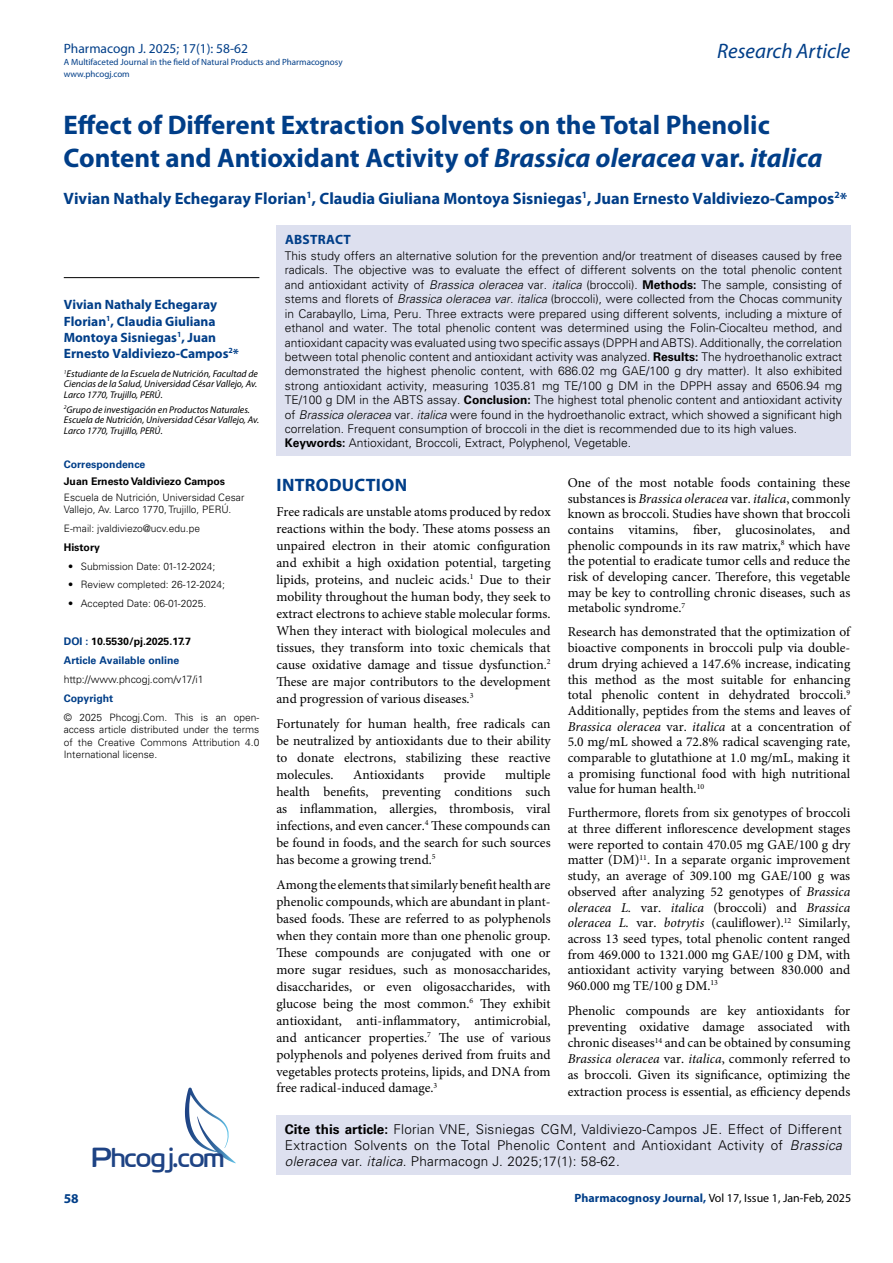
<style>
.page{position:relative;width:893px;height:1263px;background:#fff}
.page>*{position:absolute;margin:0;border:0;box-sizing:border-box;transform-origin:0 0}
.t1{font:27.6px "Cloud World";color:#1e4384}
.t2{font:700 27px/33px "Myriad Pro";color:#003e88}
.t3{font:italic 21px "Myriad Pro";color:#003e88}
.t4{font:700 18px "Myriad Pro";letter-spacing:.015em;color:#003e88}
.t5{font:700 16.5px "Myriad Pro";color:#003e88}
.t6{font:13.5px/17px "Minion Pro";color:#000;text-align:justify}
.t7{font:300 13.5px/16.2px "Univers LT Std";letter-spacing:.02em;color:#000}
.t8{font:700 13.5px/16.2px "Myriad Pro";color:#003e88}
.t9{font:13.5px "Myriad Pro";color:#003e88}
.t10{font:700 13.5px "Myriad Pro";letter-spacing:.02em;color:#003e88}
.t11{font:300 12px/14.4px "Univers LT Std";color:#000}
.t12{font:12px "Myriad Pro";color:#000}
.t13{font:700 10.5px/18.9px "Univers LT Std";color:#003e88}
.t14{font:700 10.5px "Univers LT Std";color:#000}
.t15{font:300 10.5px "Univers LT Std";color:#000}
.t16{font:300 10.2px/12.3px "Univers LT Std";color:#000}
.t17{font:italic 9.75px/10.5px "Myriad Pro";color:#000;text-align:justify}
.t18{font:9px/12px "Myriad Pro";color:#003e88}
.s1{font-style:italic}
.s2{color:#000}
.s3{font-weight:700}
.s4{font-weight:700;color:#003e88}
</style>
<div class="page">
<div style="left:276px;top:1115px;width:574px;height:60px;background:#dde0ef"></div>
<svg style="left:185px;top:1087px;width:51px;height:76px"></svg>
<div style="left:276px;top:225px;width:575px;height:231px;background:#dde0ef"></div>
<hr style="left:64px;top:277px;width:195px;height:1px;background:#000">
<p class="t9" style="left:64px;top:40px;width:186px">Pharmacogn J. 2025; 17(1): 58-62</p>
<p class="t18" style="left:64px;top:55px;width:280px">A Multifaceted Journal in the field of Natural Products and Pharmacognosy www.phcogj.com</p>
<h3 class="t3" style="left:717px;top:38px;width:135px">Research Article</h3>
<h2 class="t2" style="left:64px;top:108px;width:760px">Effect of Different Extraction Solvents on the Total Phenolic<br>Content and Antioxidant Activity of <span class="s1">Brassica oleracea</span> var. <span class="s1">italica</span></h2>
<p class="t5" style="left:64px;top:187px;width:785px">Vivian Nathaly Echegaray Florian<sup>1</sup>, Claudia Giuliana Montoya Sisniegas<sup>1</sup>, Juan Ernesto Valdiviezo-Campos<sup>2</sup>*</p>
<p class="t8" style="left:64px;top:296px;width:177px">Vivian Nathaly Echegaray<br>Florian<sup>1</sup>, Claudia Giuliana<br>Montoya Sisniegas<sup>1</sup>, Juan<br>Ernesto Valdiviezo-Campos<sup>2</sup>*</p>
<p class="t17" style="left:64px;top:368px;width:196px"><sup>1</sup>Estudiante de la Escuela de Nutrición, Facultad de Ciencias de la Salud, Universidad César Vallejo, Av.<br>Larco 1770, Trujillo, PERÚ.</p>
<p class="t17" style="left:64px;top:404px;width:197px;text-align:left"><sup>2</sup>Grupo de investigación en Productos Naturales.<br>Escuela de Nutrición, Universidad César Vallejo, Av.<br>Larco 1770, Trujillo, PERÚ.</p>
<p class="t13" style="left:64px;top:455px;width:83px">Correspondence</p>
<p class="t14" style="left:64px;top:475px;width:163px">Juan Ernesto Valdiviezo Campos</p>
<p class="t16" style="left:64px;top:491px;width:182px">Escuela de Nutrición, Universidad Cesar<br>Vallejo, Av. Larco 1770, Trujillo, PERÚ.</p>
<p class="t16" style="left:64px;top:522px;width:138px">E-mail: jvaldiviezo@ucv.edu.pe</p>
<p class="t14" style="left:64px;top:541px;width:38px">History</p>
<p class="t16" style="left:68px;top:560px;width:149px">• Submission Date: 01-12-2024;</p>
<p class="t16" style="left:68px;top:579px;width:158px">• Review completed: 26-12-2024;</p>
<p class="t16" style="left:68px;top:598px;width:140px">• Accepted Date: 06-01-2025.</p>
<p class="t13" style="left:64px;top:632px;width:129px">DOI : <span class="s2">10.5530/pj.2025.17.7<br></span>Article Available online</p>
<p class="t15" style="left:64px;top:673px;width:141px">http://www.phcogj.com/v17/i1</p>
<p class="t13" style="left:64px;top:689px;width:51px">Copyright</p>
<p class="t16" style="left:64px;top:711px;width:197px;text-align:justify">© 2025 Phcogj.Com. This is an open&shy;access article distributed under the terms of the Creative Commons Attribution 4.0<br>International license.</p>
<p class="t10" style="left:285px;top:230px;width:67px">ABSTRACT</p>
<p class="t11" style="left:285px;top:249px;width:559px">This study offers an alternative solution for the prevention and/or treatment of diseases caused by free radicals. The objective was to evaluate the effect of different solvents on the total phenolic content and antioxidant activity of <span class="s1">Brassica oleracea</span> var. <span class="s1">italica</span> (broccoli). <span class="s3">Methods:</span> The sample, consisting of stems and florets of <span class="s1">Brassica oleracea var. italica</span> (broccoli), were collected from the Chocas community in Carabayllo, Lima, Peru. Three extracts were prepared using different solvents, including a mixture of ethanol and water. The total phenolic content was determined using the Folin-Ciocalteu method, and antioxidant capacity was evaluated using two specific assays (DPPH and ABTS). Additionally, the correlation between total phenolic content and antioxidant activity was analyzed. <span class="s3">Results:</span> The hydroethanolic extract demonstrated the highest phenolic content, with 686.02 mg GAE/100 g dry matter). It also exhibited strong antioxidant activity, measuring 1035.81 mg TE/100 g DM in the DPPH assay and 6506.94 mg TE/100 g DM in the ABTS assay. <span class="s3">Conclusion:</span> The highest total phenolic content and antioxidant activity of <span class="s1">Brassica oleracea</span> var. <span class="s1">italica</span> were found in the hydroethanolic extract, which showed a significant high correlation. Frequent consumption of broccoli in the diet is recommended due to its high values.<br><span class="s3">Keywords:</span> Antioxidant, Broccoli, Extract, Polyphenol, Vegetable.</p>
<h3 class="t4" style="left:277px;top:473px;width:132px">INTRODUCTION</h3>
<p class="t6" style="left:276px;top:503px;width:276px">Free radicals are unstable atoms produced by redox reactions within the body. These atoms possess an unpaired electron in their atomic configuration and exhibit a high oxidation potential, targeting lipids, proteins, and nucleic acids.<sup>1</sup> Due to their mobility throughout the human body, they seek to extract electrons to achieve stable molecular forms.<br>When they interact with biological molecules and tissues, they transform into toxic chemicals that cause oxidative damage and tissue dysfunction.<sup>2<br></sup>These are major contributors to the development and progression of various diseases.<sup>3</sup></p>
<p class="t6" style="left:276px;top:715px;width:276px">Fortunately for human health, free radicals can be neutralized by antioxidants due to their ability to donate electrons, stabilizing these reactive molecules.</p>
<p class="t6" style="left:276px;top:766px;width:276px;text-indent:229px">multiple health benefits, preventing conditions such as inflammation, allergies, thrombosis, viral infections, and even cancer.<sup>4</sup> These compounds can be found in foods, and the search for such sources has become a growing trend.<sup>5</sup></p>
<p class="t6" style="left:276px;top:876px;width:276px">Among the elements that similarly benefit health are phenolic compounds, which are abundant in plant&shy;based foods. These are referred to as polyphenols when they contain more than one phenolic group.<br>These compounds are conjugated with one or more sugar residues, such as monosaccharides, disaccharides, or even oligosaccharides, with glucose being the most common.<sup>6</sup> They exhibit antioxidant, anti-inflammatory, antimicrobial, and anticancer properties.<sup>7</sup> The use of various polyphenols and polyenes derived from fruits and vegetables protects proteins, lipids, and DNA from free radical-induced damage.<sup>3</sup></p>
<p class="t6" style="left:353px;top:766px;width:72px">Antioxidants</p>
<p class="t6" style="left:444px;top:766px;width:43px">provide</p>
<p class="t6" style="left:568px;top:475px;width:284px;line-height:15.6px">One of the most notable foods containing these substances is <span class="s1">Brassica oleracea</span> var. <span class="s1">italica</span>, commonly known as broccoli. Studies have shown that broccoli contains vitamins, fiber, glucosinolates, and phenolic compounds in its raw matrix,<sup>8</sup> which have the potential to eradicate tumor cells and reduce the risk of developing cancer. Therefore, this vegetable may be key to controlling chronic diseases, such as metabolic syndrome.<sup>7</sup></p>
<p class="t6" style="left:568px;top:624px;width:284px;line-height:15.6px">Research has demonstrated that the optimization of bioactive components in broccoli pulp via double&shy;drum drying achieved a 147.6% increase, indicating this method as the most suitable for enhancing total phenolic content in dehydrated broccoli.<sup>9<br></sup>Additionally, peptides from the stems and leaves of <span class="s1">Brassica oleracea</span> var. <span class="s1">italica</span> at a concentration of 5.0 mg/mL showed a 72.8% radical scavenging rate, comparable to glutathione at 1.0 mg/mL, making it a promising functional food with high nutritional value for human health.<sup>10</sup></p>
<p class="t6" style="left:568px;top:805px;width:284px;line-height:15.6px">Furthermore, florets from six genotypes of broccoli at three different inflorescence development stages were reported to contain 470.05 mg GAE/100 g dry matter (DM)<sup>11</sup>. In a separate organic improvement study, an average of 309.100 mg GAE/100 g was observed after analyzing 52 genotypes of <span class="s1">Brassica oleracea L.</span> var. <span class="s1">italica</span> (broccoli) and <span class="s1">Brassica oleracea L.</span> var. <span class="s1">botrytis</span> (cauliflower).<sup>12</sup> Similarly, across 13 seed types, total phenolic content ranged from 469.000 to 1321.000 mg GAE/100 g DM, with antioxidant activity varying between 830.000 and 960.000 mg TE/100 g DM.<sup>13</sup></p>
<p class="t6" style="left:568px;top:1002px;width:284px;line-height:16.2px">Phenolic compounds are key antioxidants for preventing oxidative damage associated with chronic diseases<sup>14</sup> and can be obtained by consuming <span class="s1">Brassica oleracea</span> var. <span class="s1">italica</span>, commonly referred to as broccoli. Given its significance, optimizing the extraction process is essential, as efficiency depends</p>
<p class="t8" style="left:64px;top:1190px;width:16px">58</p>
<p class="t7" style="left:285px;top:1121px;width:559px"><span class="s3">Cite this article:</span> Florian VNE, Sisniegas CGM, Valdiviezo-Campos JE. Effect of Different<br>Extraction Solvents on the Total Phenolic Content and Antioxidant Activity of <span class="s1">Brassica</span></p>
<h1 class="t1" style="left:92px;top:1136px;width:134px">Phcogj.com</h1>
<p class="t7" style="left:285px;top:1153px;width:336px"><span class="s1">oleracea</span> var. <span class="s1">italica</span>. Pharmacogn J. 2025;17(1): 58-62.</p>
<p class="t12" style="left:574px;top:1190px;width:278px"><span class="s4">Pharmacognosy Journal,</span> Vol 17, Issue 1, Jan-Feb, 2025</p>
</div>
